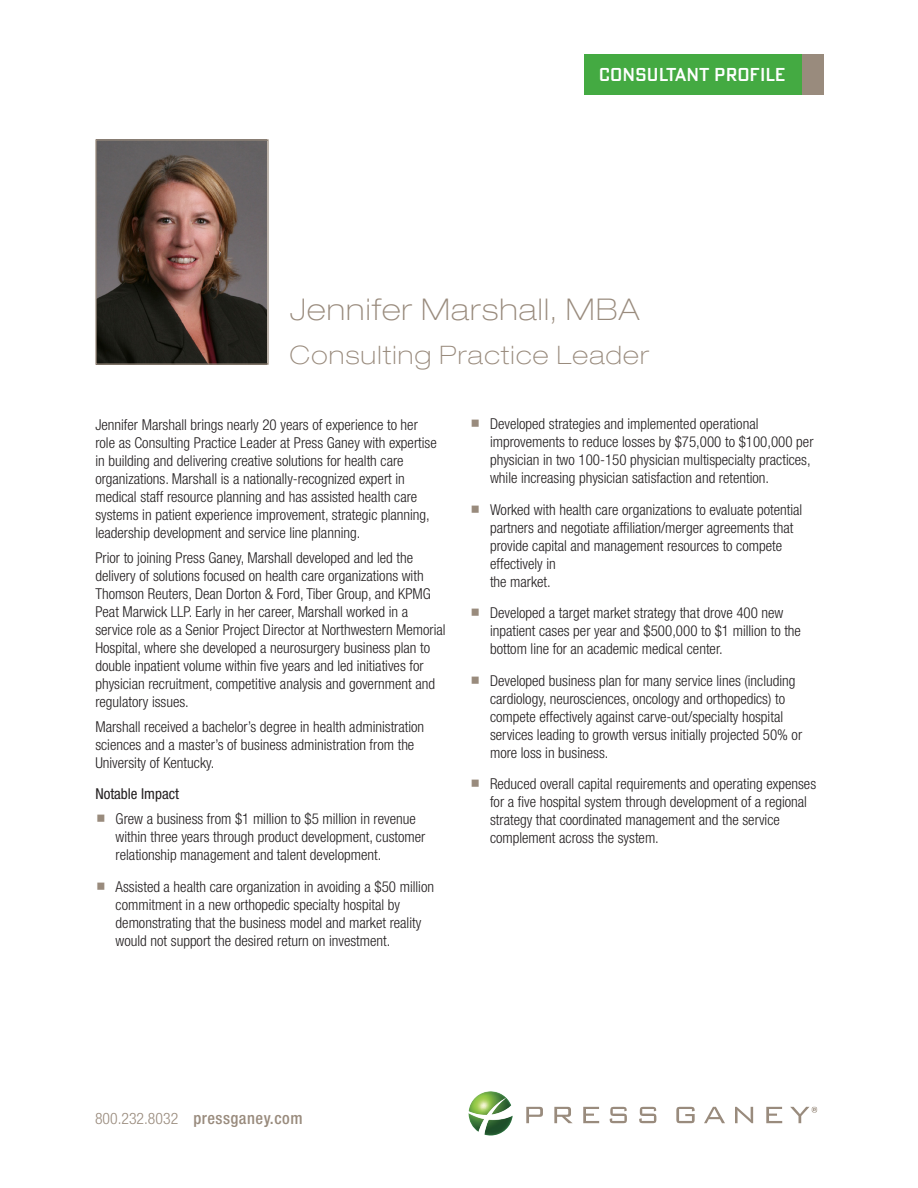
<style>
.page{position:relative;width:918px;height:1188px;background:#fff}
.page>*{position:absolute;margin:0;border:0;box-sizing:border-box;transform-origin:0 0}
.t1{font:100 expanded 30px "Helvetica Neue LT Std";letter-spacing:.04em;color:#998b7d}
.t2{font:100 expanded 25.5px "Helvetica Neue LT Std";letter-spacing:.05em;color:#998b7d}
.t3{font:condensed 21px "Bank Gothic AS";color:#fff}
.t4{font:500 condensed 16.5px "Helvetica Neue LT Std";letter-spacing:.03em;color:#998b7d}
.Body_Text{font:300 condensed 15px/18px "Helvetica Neue LT Std";color:#231f20}
.Body_Text-2{font:condensed 15px "Helvetica Neue LT Std";color:#231f20}
.s1{font-weight:300;font-size:15.75px}
</style>
<div class="page">
<div style="left:584px;top:54px;width:238px;height:40px;background:#44aa42"></div>
<div style="left:802px;top:54px;width:22px;height:40px;background:#998b7d"></div>
<img style="left:469px;top:1091px;width:44px;height:45px">
<svg style="left:526px;top:1107px;width:17px;height:16px"></svg>
<svg style="left:554px;top:1107px;width:18px;height:16px"></svg>
<svg style="left:583px;top:1107px;width:16px;height:16px"></svg>
<svg style="left:610px;top:1107px;width:17px;height:16px"></svg>
<svg style="left:639px;top:1107px;width:17px;height:16px"></svg>
<svg style="left:676px;top:1107px;width:19px;height:16px"></svg>
<svg style="left:704px;top:1107px;width:21px;height:16px"></svg>
<svg style="left:735px;top:1107px;width:18px;height:16px"></svg>
<svg style="left:766px;top:1107px;width:16px;height:16px"></svg>
<svg style="left:790px;top:1107px;width:27px;height:16px"></svg>
<img style="left:97px;top:141px;width:170px;height:222px">
<div style="left:95px;top:139px;width:174px;height:226px;border:1px solid #998b7d"></div>
<h3 class="t3" style="left:599px;top:64px;width:188px">CONSULTANT PROFILE</h3>
<p class="t1" style="left:290px;top:292px;width:351px">Jennifer Marshall, MBA</p>
<p class="t2" style="left:290px;top:339px;width:361px">Consulting Practice Leader</p>
<p class="Body_Text" style="left:95px;top:416px;width:343px">Jennifer Marshall brings nearly 20 years of experience to her role as Consulting Practice Leader at Press Ganey with expertise in building and delivering creative solutions for health care organizations. Marshall is a nationally-recognized expert in medical staff resource planning and has assisted health care systems in patient experience improvement, strategic planning, leadership development and service line planning.</p>
<p class="Body_Text" style="left:95px;top:549px;width:352px">Prior to joining Press Ganey, Marshall developed and led the delivery of solutions focused on health care organizations with Thomson Reuters, Dean Dorton &amp; Ford, Tiber Group, and KPMG Peat Marwick LLP. Early in her career, Marshall worked in a service role as a Senior Project Director at Northwestern Memorial Hospital, where she developed a neurosurgery business plan to double inpatient volume within five years and led initiatives for physician recruitment, competitive analysis and government and regulatory issues.</p>
<p class="Body_Text" style="left:95px;top:718px;width:330px">Marshall received a bachelor’s degree in health administration sciences and a master’s of business administration from the<br>University of Kentucky.</p>
<p class="Body_Text-2" style="left:95px;top:785px;width:85px">Notable Impact</p>
<p class="Body_Text" style="left:116px;top:810px;width:311px">Grew a business from $1 million to $5 million in revenue within three years through product development, customer relationship management and talent development.</p>
<p class="Body_Text" style="left:116px;top:877px;width:320px">Assisted a health care organization in avoiding a $50 million commitment in a new orthopedic specialty hospital by demonstrating that the business model and market reality would not support the desired return on investment.</p>
<p class="Body_Text" style="left:490px;top:415px;width:325px">Developed strategies and implemented operational improvements to reduce losses by $75,000 to $100,000 per physician in two 100-150 physician multispecialty practices, while increasing physician satisfaction and retention.</p>
<p class="Body_Text" style="left:490px;top:500px;width:314px">Worked with health care organizations to evaluate potential partners and negotiate affiliation/merger agreements that provide capital and management resources to compete effectively in<br>the market.</p>
<p class="Body_Text" style="left:490px;top:604px;width:312px">Developed a target market strategy that drove 400 new inpatient cases per year and $500,000 to $1 million to the bottom line for an academic medical center.</p>
<p class="Body_Text" style="left:490px;top:671px;width:314px">Developed business plan for many service lines (including cardiology, neurosciences, oncology and orthopedics) to compete effectively against carve-out/specialty hospital services leading to growth versus initially projected 50% or more loss in business.</p>
<p class="Body_Text" style="left:490px;top:775px;width:328px">Reduced overall capital requirements and operating expenses for a five hospital system through development of a regional strategy that coordinated management and the service complement across the system.</p>
<p class="t4" style="left:95px;top:1108px;width:209px"><span class="s1">800.232.8032</span> pressganey.com</p>
</div>
